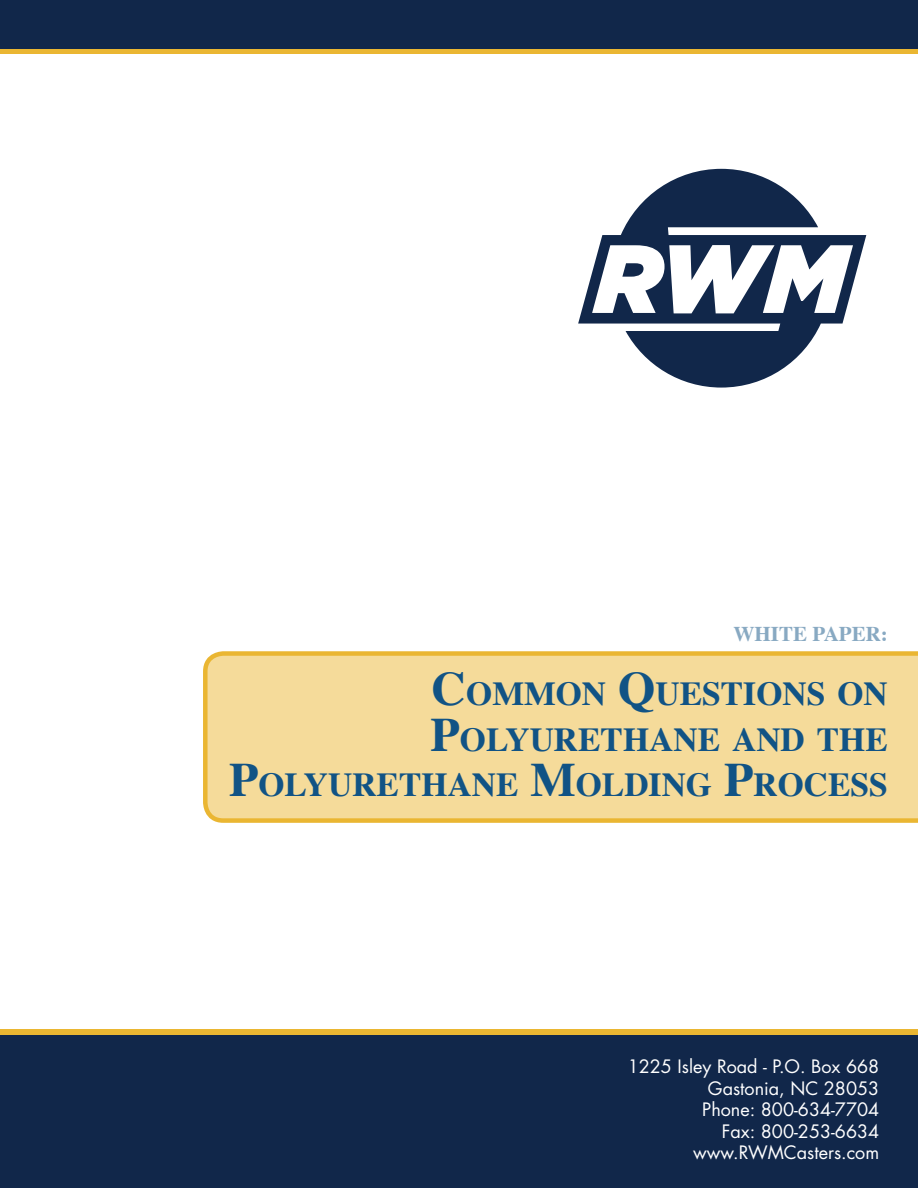
<style>
.page{position:relative;width:918px;height:1188px;background:#fff}
.page>*{position:absolute;margin:0;border:0;box-sizing:border-box;transform-origin:0 0}
.t1{font:700 33.6px "Times";color:#115385}
.t2{font:700 21px "Times";color:#88a9c2}
.t3{font:18px "Futura";color:#fff}
.s1{font-size:48px}
</style>
<div class="page">
<svg style="left:0;top:1029px;width:918px;height:7px;background:#cba135"></svg>
<svg style="left:0;top:48px;width:918px;height:6px;background:#c59e36"></svg>
<div style="left:203px;top:651px;width:715px;height:172px;background:#f5db9a"></div>
<div style="left:0;top:0;width:918px;height:48px;background:#11274a"></div>
<div style="left:0;top:1036px;width:918px;height:152px;background:#11274a"></div>
<svg style="left:578px;top:169px;width:288px;height:219px"></svg>
<svg style="left:592px;top:245px;width:261px;height:68px"></svg>
<p class="t2" style="left:734px;top:614px;width:35px">WHITE</p>
<p class="t2" style="left:812px;top:614px;width:77px">PAPER :</p>
<p class="t1" style="left:432px;top:662px;width:458px"><span class="s1">C</span>OMMON <span class="s1">Q</span>UESTIONS ON</p>
<p class="t1" style="left:431px;top:707px;width:459px"><span class="s1">P</span>OLYURETHANE AND THE</p>
<p class="t1" style="left:229px;top:753px;width:660px"><span class="s1">P</span>OLYURETHANE <span class="s1">M</span>OLDING <span class="s1">P</span>ROCESS</p>
<p class="t3" style="left:628px;top:1054px;width:253px">1225 Isley Road - P.O. Box 668</p>
<p class="t3" style="left:708px;top:1076px;width:173px">Gastonia, NC 28053</p>
<p class="t3" style="left:702px;top:1097px;width:178px">Phone: 800-634-7704</p>
<p class="t3" style="left:722px;top:1119px;width:159px">Fax: 800-253-6634</p>
<p class="t3" style="left:693px;top:1140px;width:188px">www.RWMCasters.com</p>
</div>
